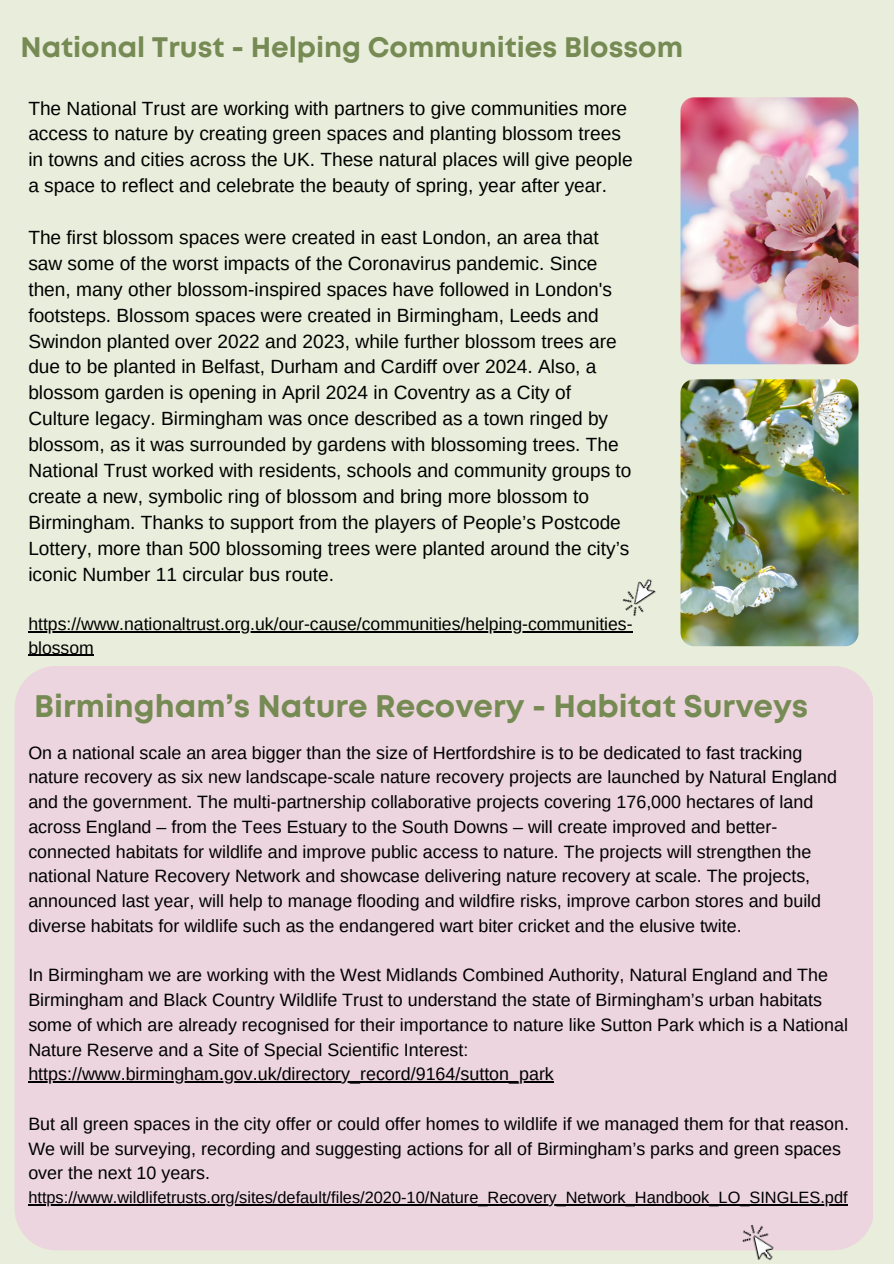
<style>
.page{position:relative;width:894px;height:1264px;background:#fff}
.page>*{position:absolute;margin:0;border:0;box-sizing:border-box;transform-origin:0 0}
.t1{font:700 31.2px "Mont";color:#768b54}
.t2{font:700 28.2px "Mont";color:#768b54}
.t3{font:19.05px/25.8px "Arimo";color:#000}
.t4{font:17.85px/24.8px "Arimo";color:#000}
.t5{font:17.55px/23.7px "Arimo";color:#000}
.t6{font:16.35px "Arimo";color:#000}
</style>
<div class="page">
<div style="left:0;top:0;width:893px;height:1263px;background:#e9eddb"></div>
<hr style="left:28px;top:631px;width:604px;height:1px;background:#000">
<hr style="left:28px;top:655px;width:66px;height:1px;background:#000">
<img style="left:680px;top:97px;width:178px;height:267px;border-radius:14px">
<img style="left:680px;top:379px;width:178px;height:267px;border-radius:14px">
<img style="left:622px;top:579px;width:34px;height:37px">
<div style="left:15px;top:666px;width:858px;height:584px;background:#ecd5de"></div>
<hr style="left:28px;top:1081px;width:525px;height:1px;background:#000">
<hr style="left:28px;top:1204px;width:819px;height:1px;background:#000">
<img style="left:739px;top:1216px;width:65px;height:45px">
<h2 class="t2" style="left:21px;top:37px;width:664px">National Trust - Helping Communities Blossom</h2>
<p class="t3" style="left:28px;top:95px;width:605px">The National Trust are working with partners to give communities more access to nature by creating green spaces and planting blossom trees in towns and cities across the UK. These natural places will give people a space to reflect and celebrate the beauty of spring, year after year.</p>
<p class="t3" style="left:28px;top:224px;width:604px">The first blossom spaces were created in east London, an area that saw some of the worst impacts of the Coronavirus pandemic. Since then, many other blossom-inspired spaces have followed in London's footsteps. Blossom spaces were created in Birmingham, Leeds and Swindon planted over 2022 and 2023, while further blossom trees are due to be planted in Belfast, Durham and Cardiff over 2024. Also, a blossom garden is opening in April 2024 in Coventry as a City of Culture legacy. Birmingham was once described as a town ringed by blossom, as it was surrounded by gardens with blossoming trees. The National Trust worked with residents, schools and community groups to create a new, symbolic ring of blossom and bring more blossom to Birmingham. Thanks to support from the players of People’s Postcode Lottery, more than 500 blossoming trees were planted around the city’s iconic Number 11 circular bus route.</p>
<p class="t5" style="left:28px;top:612px;width:605px">https://www.nationaltrust.org.uk/our-cause/communities/helping-communities&shy;blossom</p>
<h1 class="t1" style="left:34px;top:694px;width:775px">Birmingham’s Nature Recovery - Habitat Surveys</h1>
<p class="t4" style="left:28px;top:740px;width:810px">On a national scale an area bigger than the size of Hertfordshire is to be dedicated to fast tracking nature recovery as six new landscape-scale nature recovery projects are launched by Natural England and the government. The multi-partnership collaborative projects covering 176,000 hectares of land across England – from the Tees Estuary to the South Downs – will create improved and better&shy;connected habitats for wildlife and improve public access to nature. The projects will strengthen the national Nature Recovery Network and showcase delivering nature recovery at scale. The projects, announced last year, will help to manage flooding and wildfire risks, improve carbon stores and build diverse habitats for wildlife such as the endangered wart biter cricket and the elusive twite.</p>
<p class="t4" style="left:28px;top:962px;width:820px">In Birmingham we are working with the West Midlands Combined Authority, Natural England and The Birmingham and Black Country Wildlife Trust to understand the state of Birmingham’s urban habitats some of which are already recognised for their importance to nature like Sutton Park which is a National Nature Reserve and a Site of Special Scientific Interest: https://www.birmingham.gov.uk/directory_record/9164/sutton_park</p>
<p class="t4" style="left:28px;top:1111px;width:821px">But all green spaces in the city offer or could offer homes to wildlife if we managed them for that reason.<br>We will be surveying, recording and suggesting actions for all of Birmingham’s parks and green spaces over the next 10 years.</p>
<p class="t6" style="left:28px;top:1188px;width:820px">https://www.wildlifetrusts.org/sites/default/files/2020-10/Nature_Recovery_Network_Handbook_LO_SINGLES.pdf</p>
</div>
